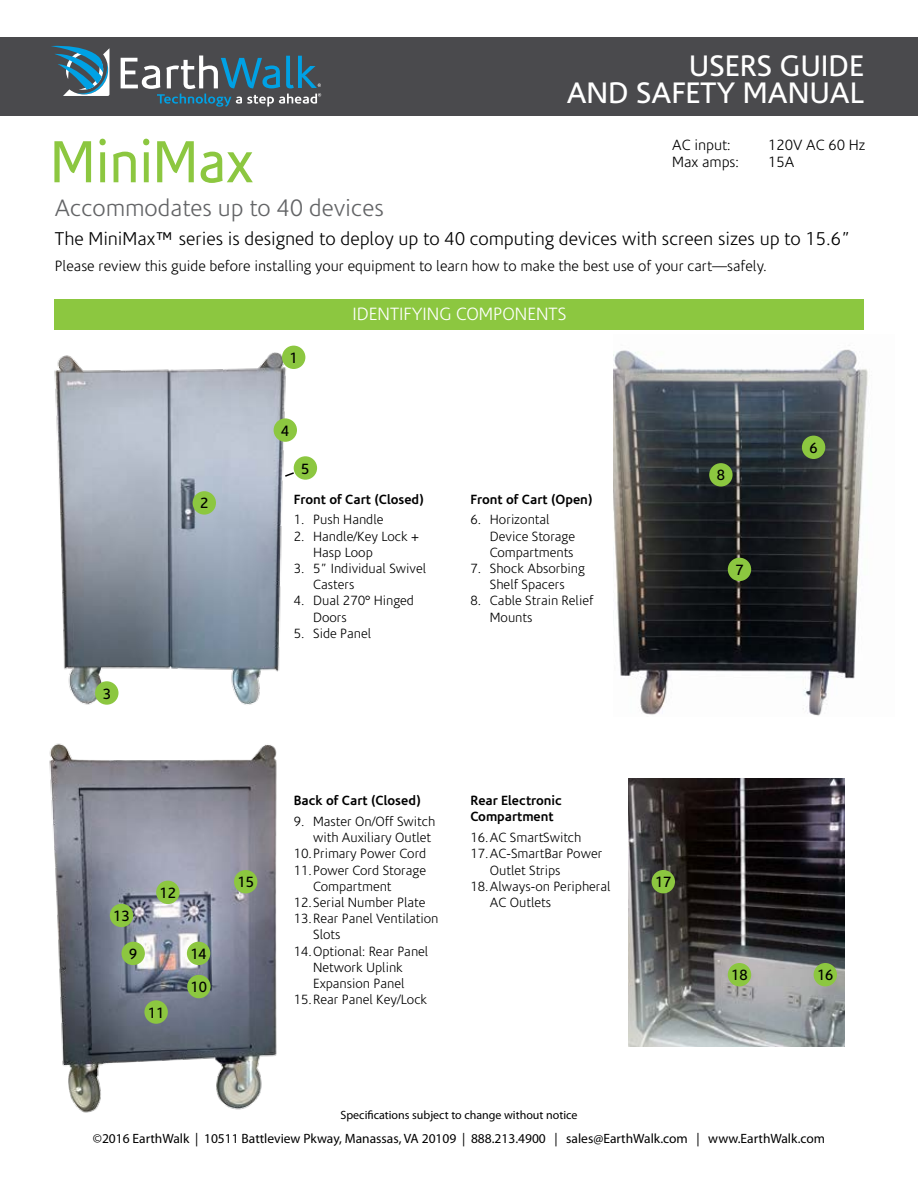
<style>
.page{position:relative;width:918px;height:1188px;background:#fff}
.page>*{position:absolute;margin:0;border:0;box-sizing:border-box;transform-origin:0 0}
.t1{font:60px "Corisande";color:#8cc740;scale:.9 1}
.t2{font:30px/27px "Corisande";color:#fff;text-align:right}
.t3{font:300 24px "Corisande";color:#636466}
.t4{font:300 18.75px "Corisande";color:#000}
.t5{font:300 18px "Corisande";color:#fff}
.t6{font:300 15px "Corisande";color:#000}
.t7{font:15px "Corisande";color:#000}
.t8{font:300 13.5px/16.2px "Corisande";color:#000}
.t9{font:13.5px "Myriad Pro";color:#000}
.t10{font:700 13.5px/16.2px "Corisande";color:#000}
.t11{font:12px "Myriad Pro";color:#000}
</style>
<div class="page">
<div style="left:0;top:37px;width:918px;height:78px;background:#4a4a4d"></div>
<svg style="left:51px;top:45px;width:58px;height:51px"></svg>
<svg style="left:121px;top:56px;width:200px;height:51px"></svg>
<img style="left:54px;top:345px;width:238px;height:360px">
<img style="left:614px;top:349px;width:254px;height:367px">
<img style="left:49px;top:743px;width:228px;height:370px">
<div style="left:55px;top:299px;width:809px;height:30px;background:#8cc740"></div>
<div style="left:282px;top:346px;width:23px;height:23px;background:#8cc740;border-radius:50%"></div>
<div style="left:193px;top:491px;width:23px;height:24px;background:#8cc740;border-radius:50%"></div>
<div style="left:802px;top:436px;width:23px;height:23px;background:#8cc740;border-radius:50%"></div>
<div style="left:728px;top:558px;width:23px;height:23px;background:#8cc740;border-radius:50%"></div>
<div style="left:95px;top:681px;width:23px;height:24px;background:#8cc740;border-radius:50%"></div>
<div style="left:274px;top:418px;width:23px;height:24px;background:#8cc740;border-radius:50%"></div>
<div style="left:294px;top:456px;width:23px;height:24px;background:#8cc740;border-radius:50%"></div>
<div style="left:709px;top:463px;width:24px;height:24px;background:#8cc740;border-radius:50%"></div>
<div style="left:122px;top:942px;width:23px;height:23px;background:#8cc740;border-radius:50%"></div>
<div style="left:187px;top:975px;width:24px;height:23px;background:#8cc740;border-radius:50%"></div>
<div style="left:144px;top:1000px;width:24px;height:24px;background:#8cc740;border-radius:50%"></div>
<div style="left:234px;top:870px;width:23px;height:23px;background:#8cc740;border-radius:50%"></div>
<div style="left:110px;top:904px;width:23px;height:23px;background:#8cc740;border-radius:50%"></div>
<div style="left:156px;top:881px;width:24px;height:23px;background:#8cc740;border-radius:50%"></div>
<div style="left:187px;top:942px;width:23px;height:23px;background:#8cc740;border-radius:50%"></div>
<svg style="left:283px;top:471px;width:13px;height:7px"></svg>
<img style="left:628px;top:779px;width:216px;height:268px">
<div style="left:728px;top:963px;width:23px;height:23px;background:#8cc740;border-radius:50%"></div>
<div style="left:652px;top:870px;width:23px;height:23px;background:#8cc740;border-radius:50%"></div>
<div style="left:814px;top:963px;width:23px;height:23px;background:#8cc740;border-radius:50%"></div>
<h1 class="t1" style="left:50px;top:129px;width:227px">MiniMax</h1>
<h3 class="t3" style="left:55px;top:195px;width:330px">Accommodates up to 40 devices</h3>
<h2 class="t2" style="left:567px;top:52px;width:299px">USERS GUIDE<br>AND SAFETY MANUAL</h2>
<p class="t6" style="left:672px;top:137px;width:60px">AC input:</p>
<p class="t6" style="left:768px;top:137px;width:99px">120V AC 60 Hz</p>
<p class="t6" style="left:672px;top:154px;width:68px">Max amps:</p>
<p class="t6" style="left:768px;top:154px;width:28px">15A</p>
<h3 class="t4" style="left:55px;top:229px;width:797px">The MiniMax™ series is designed to deploy up to 40 computing devices with screen sizes up to 15.6”</h3>
<p class="t6" style="left:55px;top:258px;width:714px">Please review this guide before installing your equipment to learn how to make the best use of your cart—safely.</p>
<p class="t7" style="left:103px;top:685px;width:10px">3</p>
<p class="t7" style="left:290px;top:350px;width:10px">1</p>
<p class="t7" style="left:281px;top:422px;width:10px">4</p>
<p class="t7" style="left:301px;top:460px;width:10px">5</p>
<h3 class="t5" style="left:353px;top:305px;width:215px">IDENTIFYING COMPONENTS</h3>
<p class="t7" style="left:200px;top:495px;width:10px">2</p>
<p class="t10" style="left:470px;top:491px;width:123px">Front of Cart (Open)</p>
<p class="t8" style="left:490px;top:512px;width:87px;text-indent:-19px">6. Horizontal<br>Device Storage<br>Compartments</p>
<p class="t8" style="left:470px;top:561px;width:116px;text-align:center">7. Shock Absorbing<br>Shelf Spacers</p>
<p class="t8" style="left:490px;top:593px;width:105px;text-indent:-19px">8. Cable Strain Relief<br>Mounts</p>
<p class="t10" style="left:294px;top:491px;width:132px">Front of Cart (Closed)</p>
<p class="t8" style="left:294px;top:512px;width:91px">1. Push Handle</p>
<p class="t8" style="left:313px;top:528px;width:108px;text-indent:-19px">2. Handle/Key Lock +<br>Hasp Loop</p>
<p class="t8" style="left:313px;top:561px;width:115px;text-indent:-19px">3. 5” Individual Swivel<br>Casters</p>
<p class="t8" style="left:313px;top:593px;width:102px;text-indent:-19px">4. Dual 270° Hinged<br>Doors</p>
<p class="t8" style="left:294px;top:625px;width:79px">5. Side Panel</p>
<p class="t7" style="left:113px;top:908px;width:18px">13</p>
<p class="t7" style="left:129px;top:946px;width:10px">9</p>
<p class="t7" style="left:160px;top:885px;width:18px">12</p>
<p class="t7" style="left:148px;top:1004px;width:18px">11</p>
<p class="t7" style="left:190px;top:946px;width:18px">14</p>
<p class="t7" style="left:191px;top:979px;width:18px">10</p>
<p class="t7" style="left:237px;top:874px;width:18px">15</p>
<p class="t10" style="left:294px;top:793px;width:128px">Back of Cart (Closed)</p>
<p class="t8" style="left:294px;top:814px;width:143px">9. Master On/Off Switch</p>
<p class="t8" style="left:313px;top:830px;width:119px">with Auxiliary Outlet</p>
<p class="t8" style="left:294px;top:846px;width:134px">10.Primary Power Cord</p>
<p class="t8" style="left:294px;top:862px;width:134px">11.Power Cord Storage</p>
<p class="t8" style="left:313px;top:879px;width:80px">Compartment</p>
<p class="t8" style="left:294px;top:895px;width:133px">12.Serial Number Plate</p>
<p class="t8" style="left:294px;top:911px;width:146px">13.Rear Panel Ventilation</p>
<p class="t8" style="left:313px;top:927px;width:29px">Slots</p>
<p class="t8" style="left:294px;top:943px;width:136px">14.Optional: Rear Panel</p>
<p class="t8" style="left:313px;top:960px;width:91px">Network Uplink</p>
<p class="t8" style="left:313px;top:976px;width:93px">Expansion Panel</p>
<p class="t8" style="left:294px;top:992px;width:135px">15.Rear Panel Key/Lock</p>
<p class="t10" style="left:470px;top:793px;width:93px">Rear Electronic<br>Compartment</p>
<p class="t8" style="left:470px;top:830px;width:113px">16.AC SmartSwitch</p>
<p class="t8" style="left:470px;top:846px;width:133px">17.AC-SmartBar Power</p>
<p class="t8" style="left:490px;top:862px;width:72px">Outlet Strips</p>
<p class="t8" style="left:470px;top:879px;width:142px">18.Always-on Peripheral</p>
<p class="t8" style="left:490px;top:895px;width:63px">AC Outlets</p>
<p class="t7" style="left:655px;top:874px;width:18px">17</p>
<p class="t7" style="left:717px;top:467px;width:10px">8</p>
<p class="t7" style="left:735px;top:562px;width:10px">7</p>
<p class="t7" style="left:731px;top:967px;width:18px">18</p>
<p class="t7" style="left:809px;top:439px;width:10px">6</p>
<p class="t7" style="left:817px;top:967px;width:18px">16</p>
<p class="t11" style="left:341px;top:1108px;width:238px">Specifications subject to change without notice</p>
<p class="t9" style="left:93px;top:1130px;width:734px">©2016 EarthWalk | 10511 Battleview Pkway, Manassas, VA 20109 | 888.213.4900 | sales@EarthWalk.com | www.EarthWalk.com</p>
</div>
